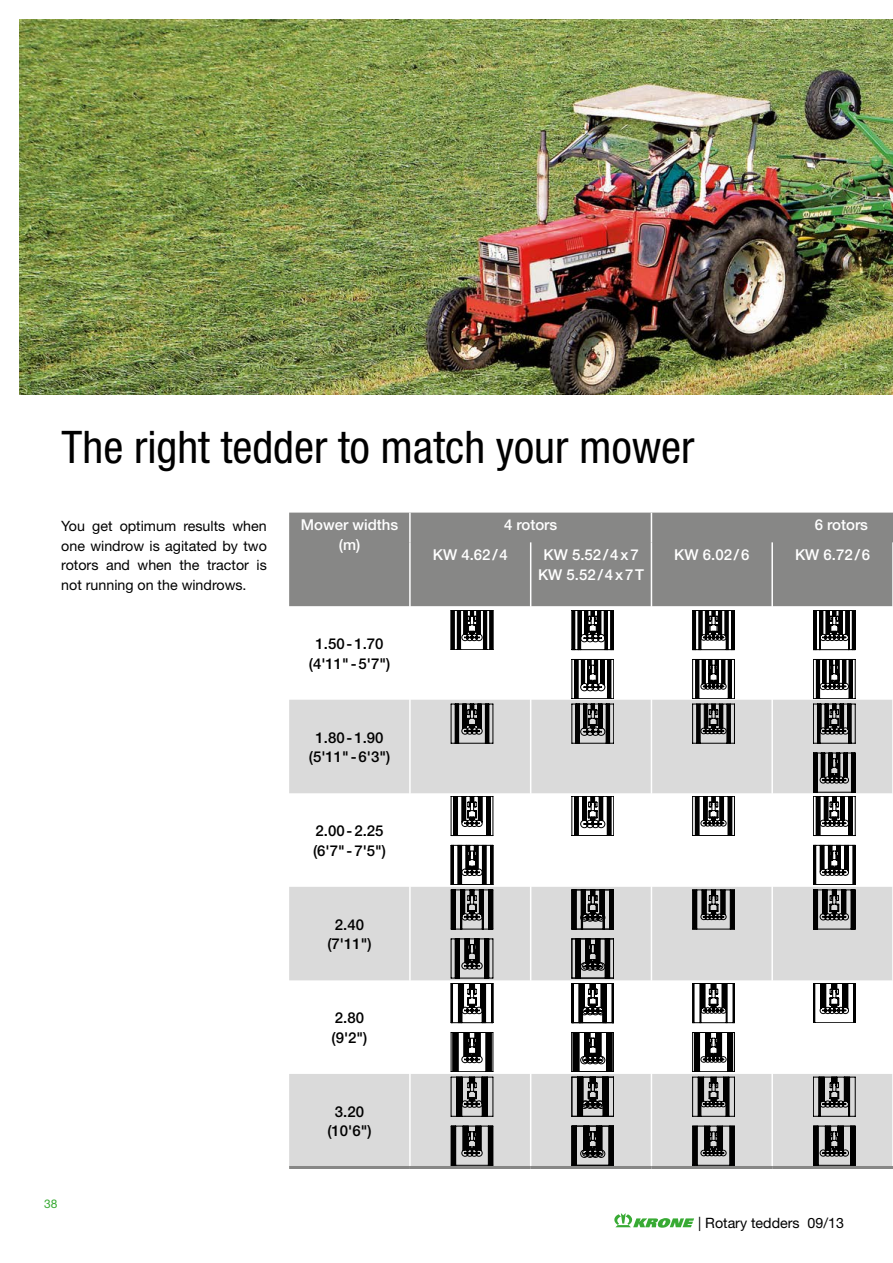
<style>
.page{position:relative;width:893px;height:1263px;background:#fff}
.page>*{position:absolute;margin:0;border:0;box-sizing:border-box;transform-origin:0 0}
.t1{font:condensed 45px "Helvetica Neue LT";color:#000}
.t2{font:500 15px/19.5px "Helvetica Neue LT";color:#000;text-align:center}
.t3{font:500 15px/19.5px "Helvetica Neue LT";color:#fff;text-align:center}
.t4{font:500 15px/19.5px "Helvetica Neue LT";letter-spacing:.125em;color:#fff;text-align:center}
.t5{font:14.25px/19.5px "Helvetica Neue LT";color:#000;text-align:justify}
.t6{font:12px "Helvetica Neue LT";color:#38aa34}
</style>
<div class="page">
<img style="left:19px;top:19px;width:874px;height:376px">
<svg style="left:614px;top:1213px;width:80px;height:15px"></svg>
<div style="left:289px;top:513px;width:604px;height:93px;background:#878786"></div>
<svg style="left:289px;top:700px;width:603px;height:466px;fill:#dadada"></svg>
<hr style="left:409px;top:513px;width:2px;height:29px;background:#fff">
<svg style="left:651px;top:513px;width:1px;height:29px"></svg>
<hr style="left:409px;top:542px;width:2px;height:64px;background:#fff">
<hr style="left:530px;top:542px;width:1px;height:64px;background:#fff">
<hr style="left:651px;top:542px;width:1px;height:64px;background:#fff">
<hr style="left:771px;top:542px;width:2px;height:64px;background:#fff">
<hr style="left:892px;top:542px;width:1px;height:64px;background:#fff">
<hr style="left:409px;top:700px;width:2px;height:93px;background:#fff">
<hr style="left:530px;top:700px;width:1px;height:93px;background:#fff">
<hr style="left:651px;top:700px;width:1px;height:93px;background:#fff">
<hr style="left:771px;top:700px;width:2px;height:93px;background:#fff">
<hr style="left:409px;top:793px;width:2px;height:94px;background:#fff">
<hr style="left:530px;top:793px;width:1px;height:94px;background:#fff">
<hr style="left:651px;top:793px;width:1px;height:94px;background:#fff">
<hr style="left:771px;top:793px;width:2px;height:94px;background:#fff">
<hr style="left:409px;top:887px;width:2px;height:93px;background:#fff">
<hr style="left:530px;top:887px;width:1px;height:93px;background:#fff">
<hr style="left:651px;top:887px;width:1px;height:93px;background:#fff">
<hr style="left:771px;top:887px;width:2px;height:93px;background:#fff">
<hr style="left:409px;top:980px;width:2px;height:94px;background:#fff">
<hr style="left:530px;top:980px;width:1px;height:94px;background:#fff">
<hr style="left:651px;top:980px;width:1px;height:94px;background:#fff">
<hr style="left:771px;top:980px;width:2px;height:94px;background:#fff">
<hr style="left:409px;top:1074px;width:2px;height:92px;background:#fff">
<hr style="left:530px;top:1074px;width:1px;height:92px;background:#fff">
<hr style="left:651px;top:1074px;width:1px;height:92px;background:#fff">
<hr style="left:771px;top:1074px;width:2px;height:92px;background:#fff">
<hr style="left:289px;top:1166px;width:121px;height:3px;background:#878786">
<hr style="left:410px;top:1166px;width:121px;height:3px;background:#878786">
<hr style="left:531px;top:1166px;width:120px;height:3px;background:#878786">
<hr style="left:651px;top:1166px;width:121px;height:3px;background:#878786">
<hr style="left:772px;top:1166px;width:121px;height:3px;background:#878786">
<svg style="left:451px;top:610px;width:42px;height:40px"></svg>
<svg style="left:451px;top:704px;width:42px;height:39px;background:#636363"></svg>
<svg style="left:572px;top:610px;width:42px;height:133px"></svg>
<svg style="left:692px;top:610px;width:43px;height:133px"></svg>
<svg style="left:572px;top:796px;width:42px;height:40px"></svg>
<svg style="left:692px;top:796px;width:43px;height:40px"></svg>
<svg style="left:692px;top:890px;width:43px;height:39px;background:#5e5e5e"></svg>
<svg style="left:813px;top:610px;width:42px;height:319px"></svg>
<svg style="left:813px;top:983px;width:42px;height:40px"></svg>
<svg style="left:451px;top:796px;width:42px;height:369px"></svg>
<svg style="left:692px;top:983px;width:43px;height:182px"></svg>
<svg style="left:813px;top:1077px;width:42px;height:88px;background:#727272"></svg>
<svg style="left:572px;top:890px;width:42px;height:275px;background:#686868"></svg>
<h1 class="t1" style="left:62px;top:421px;width:634px">The right tedder to match your mower</h1>
<p class="t5" style="left:61px;top:516px;width:207px">You get optimum results when one windrow is agitated by two rotors and when the tractor is not running on the windrows.</p>
<p class="t6" style="left:44px;top:1196px;width:15px">38</p>
<p class="t3" style="left:301px;top:515px;width:99px">Mower widths (m)</p>
<p class="t3" style="left:504px;top:515px;width:55px">4 rotors</p>
<p class="t3" style="left:815px;top:515px;width:55px">6 rotors</p>
<p class="t3" style="left:433px;top:545px;width:77px">KW 4.62/4</p>
<p class="t4" style="left:538px;top:545px;width:108px">KW 5.52/4x7<br>KW 5.52/4x7T</p>
<p class="t3" style="left:674px;top:545px;width:77px">KW 6.02/6</p>
<p class="t3" style="left:795px;top:545px;width:77px">KW 6.72/6</p>
<p class="t2" style="left:309px;top:634px;width:83px">1.50-1.70 (4'11" -5'7")</p>
<p class="t2" style="left:309px;top:727px;width:83px">1.80-1.90 (5'11" -6'3")</p>
<p class="t2" style="left:313px;top:821px;width:74px;text-align:left">2.00-2.25 (6'7" -7'5")</p>
<p class="t2" style="left:327px;top:914px;width:46px">2.40 (7'11")</p>
<p class="t2" style="left:332px;top:1008px;width:37px;text-align:left">2.80 (9'2")</p>
<p class="t2" style="left:327px;top:1101px;width:46px">3.20 (10'6")</p>
<p class="t5" style="left:698px;top:1213px;width:147px">| Rotary tedders 09/13</p>
</div>
